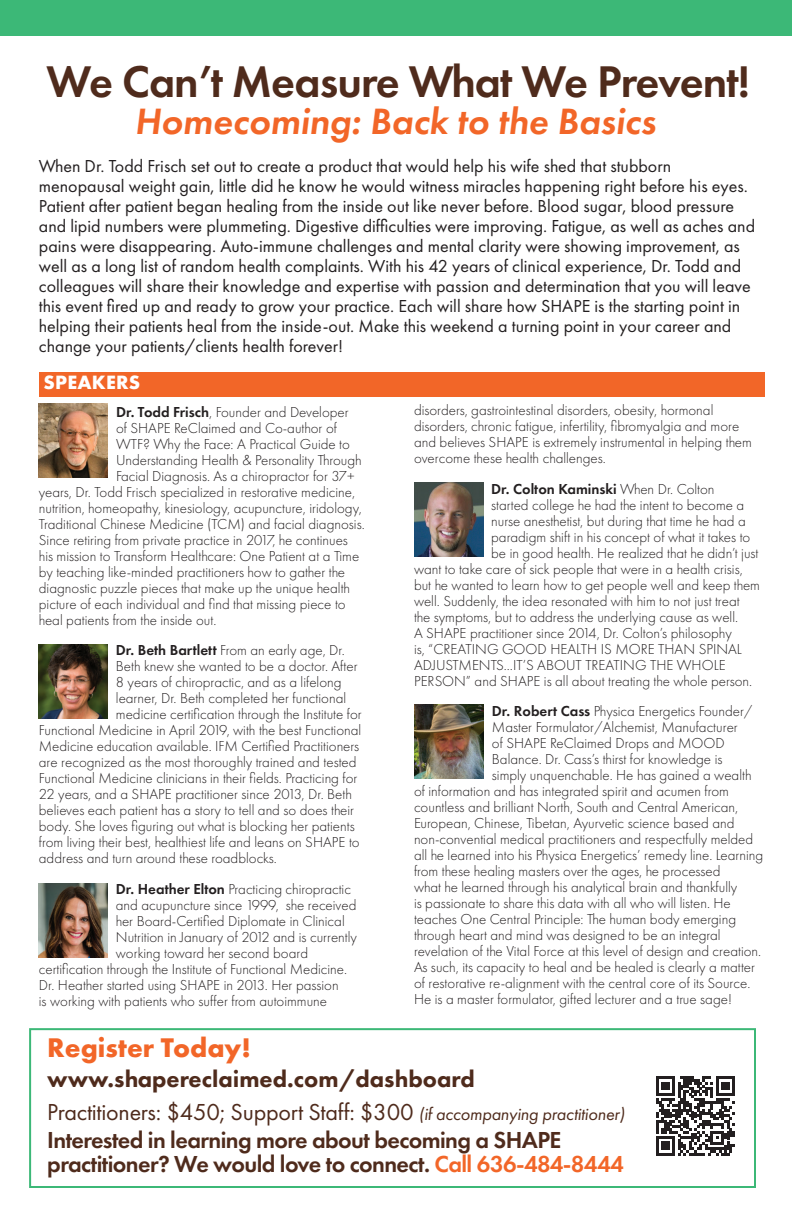
<style>
.page{position:relative;width:792px;height:1224px;background:#fff}
.page>*{position:absolute;margin:0;border:0;box-sizing:border-box;transform-origin:0 0}
.t1{font:600 46px "Futura PT";letter-spacing:-.02em;color:#4f2b1c}
.t2{font:italic 600 38px "Futura PT";color:#f26628}
.t3{font:700 28px "Futura PT";color:#f26628}
.t4{font:24px/32.4px "Futura PT";letter-spacing:-.01em;color:#4f2b1c}
.t5{font:600 24px/24px "Futura PT";letter-spacing:-.025em;color:#4f2b1c}
.t6{font:700 20px "Futura PT";letter-spacing:.01em;color:#fff}
.t7{font:18px/20px "Futura PT";color:#231f20}
.t8{font:300 15px/16px "Futura PT";color:#231f20}
.t9{font:600 15px "Futura PT";color:#231f20}
.s1{font-weight:600}
.s2{font-weight:300}
.s3{font-weight:800}
.s4{font-style:italic;font-size:18px}
.s5{color:#f26628}
</style>
<div class="page">
<div style="left:0;top:0;width:792px;height:36px;background:#3cb877"></div>
<div style="left:29px;top:1028px;width:727px;height:160px;border:2px solid #3cb877"></div>
<img style="left:39px;top:404px;width:69px;height:74px">
<img style="left:39px;top:883px;width:69px;height:74px">
<img style="left:414px;top:482px;width:69px;height:74px">
<img style="left:415px;top:704px;width:69px;height:74px">
<img style="left:39px;top:644px;width:69px;height:74px">
<div style="left:39px;top:372px;width:726px;height:24px;background:#f26628"></div>
<svg style="left:656px;top:1076px;width:79px;height:80px"></svg>
<h1 class="t1" style="left:47px;top:53px;width:705px">We Can’t Measure What We Prevent!</h1>
<h2 class="t2" style="left:135px;top:97px;width:523px">Homecoming: Back to the Basics</h2>
<p class="t7" style="left:39px;top:156px;width:718px">When Dr. Todd Frisch set out to create a product that would help his wife shed that stubborn menopausal weight gain, little did he know he would witness miracles happening right before his eyes.<br>Patient after patient began healing from the inside out like never before. Blood sugar, blood pressure and lipid numbers were plummeting. Digestive difficulties were improving. Fatigue, as well as aches and pains were disappearing. Auto-immune challenges and mental clarity were showing improvement, as well as a long list of random health complaints. With his 42 years of clinical experience, Dr. Todd and colleagues will share their knowledge and expertise with passion and determination that you will leave this event fired up and ready to grow your practice. Each will share how SHAPE is the starting point in helping their patients heal from the inside-out. Make this weekend a turning point in your career and change your patients/clients health forever!</p>
<h3 class="t6" style="left:44px;top:370px;width:98px">SPEAKERS</h3>
<p class="t8" style="left:116px;top:404px;width:234px"><span class="s1">Dr. Todd Frisch</span>, Founder and Developer</p>
<p class="t8" style="left:116px;top:420px;width:223px">of SHAPE ReClaimed and Co-author of</p>
<p class="t8" style="left:116px;top:436px;width:235px">WTF? Why the Face: A Practical Guide to</p>
<p class="t8" style="left:116px;top:452px;width:247px">Understanding Health &amp; Personality Through</p>
<p class="t8" style="left:116px;top:468px;width:240px">Facial Diagnosis. As a chiropractor for 37+</p>
<p class="t8" style="left:39px;top:484px;width:318px">years, Dr. Todd Frisch specialized in restorative medicine,</p>
<p class="t8" style="left:39px;top:500px;width:324px">nutrition, homeopathy, kinesiology, acupuncture, iridology,</p>
<p class="t8" style="left:39px;top:516px;width:327px">Traditional Chinese Medicine (TCM) and facial diagnosis.</p>
<p class="t8" style="left:39px;top:532px;width:311px">Since retiring from private practice in 2017, he continues</p>
<p class="t8" style="left:39px;top:548px;width:322px">his mission to Transform Healthcare: One Patient at a Time</p>
<p class="t8" style="left:39px;top:564px;width:308px">by teaching like-minded practitioners how to gather the</p>
<p class="t8" style="left:39px;top:580px;width:313px">diagnostic puzzle pieces that make up the unique health</p>
<p class="t8" style="left:39px;top:596px;width:308px">picture of each individual and find that missing piece to</p>
<p class="t8" style="left:39px;top:612px;width:179px">heal patients from the inside out.</p>
<p class="t8" style="left:116px;top:642px;width:230px"><span class="s1">Dr. Beth Bartlett</span> From an early age, Dr.</p>
<p class="t8" style="left:116px;top:658px;width:243px">Beth knew she wanted to be a doctor. After</p>
<p class="t8" style="left:116px;top:674px;width:227px">8 years of chiropractic, and as a lifelong</p>
<p class="t8" style="left:116px;top:690px;width:232px">learner, Dr. Beth completed her functional</p>
<p class="t8" style="left:116px;top:706px;width:247px">medicine certification through the Institute for</p>
<p class="t8" style="left:39px;top:722px;width:324px">Functional Medicine in April 2019, with the best Functional</p>
<p class="t8" style="left:39px;top:738px;width:322px">Medicine education available. IFM Certified Practitioners</p>
<p class="t8" style="left:39px;top:754px;width:319px">are recognized as the most thoroughly trained and tested</p>
<p class="t8" style="left:39px;top:770px;width:320px">Functional Medicine clinicians in their fields. Practicing for</p>
<p class="t8" style="left:39px;top:786px;width:315px">22 years, and a SHAPE practitioner since 2013, Dr. Beth</p>
<p class="t8" style="left:39px;top:802px;width:317px">believes each patient has a story to tell and so does their</p>
<p class="t8" style="left:39px;top:818px;width:317px">body. She loves figuring out what is blocking her patients</p>
<p class="t8" style="left:39px;top:834px;width:322px">from living their best, healthiest life and leans on SHAPE to</p>
<p class="t8" style="left:39px;top:850px;width:239px">address and turn around these roadblocks.</p>
<p class="t8" style="left:116px;top:881px;width:237px"><span class="s1">Dr. Heather Elton</span> Practicing chiropractic</p>
<p class="t8" style="left:116px;top:897px;width:242px">and acupuncture since 1999, she received</p>
<p class="t8" style="left:116px;top:913px;width:230px">her Board-Certified Diplomate in Clinical</p>
<p class="t8" style="left:116px;top:929px;width:243px">Nutrition in January of 2012 and is currently</p>
<p class="t8" style="left:116px;top:945px;width:194px">working toward her second board</p>
<p class="t8" style="left:39px;top:961px;width:310px">certification through the Institute of Functional Medicine.</p>
<p class="t8" style="left:39px;top:977px;width:301px">Dr. Heather started using SHAPE in 2013. Her passion</p>
<p class="t8" style="left:39px;top:993px;width:290px">is working with patients who suffer from autoimmune</p>
<p class="t8" style="left:414px;top:402px;width:339px">disorders, gastrointestinal disorders, obesity, hormonal disorders, chronic fatigue, infertility, fibromyalgia and more and believes SHAPE is extremely instrumental in helping them overcome these health challenges.</p>
<p class="t9" style="left:491px;top:479px;width:225px">Dr. Colton Kaminski <span class="s2">When Dr. Colton</span></p>
<p class="t8" style="left:491px;top:497px;width:255px">started college he had the intent to become a</p>
<p class="t8" style="left:491px;top:513px;width:256px">nurse anesthetist, but during that time he had a</p>
<p class="t8" style="left:491px;top:529px;width:261px">paradigm shift in his concept of what it takes to</p>
<p class="t8" style="left:491px;top:545px;width:269px">be in good health. He realized that he didn’t just</p>
<p class="t8" style="left:414px;top:561px;width:330px">want to take care of sick people that were in a health crisis,</p>
<p class="t8" style="left:414px;top:577px;width:348px">but he wanted to learn how to get people well and keep them</p>
<p class="t8" style="left:414px;top:593px;width:327px">well. Suddenly, the idea resonated with him to not just treat</p>
<p class="t8" style="left:414px;top:609px;width:326px">the symptoms, but to address the underlying cause as well.</p>
<p class="t8" style="left:414px;top:625px;width:319px">A SHAPE practitioner since 2014, Dr. Colton’s philosophy</p>
<p class="t8" style="left:414px;top:641px;width:330px">is, “CREATING GOOD HEALTH IS MORE THAN SPINAL</p>
<p class="t8" style="left:414px;top:657px;width:313px">ADJUSTMENTS…IT’S ABOUT TREATING THE WHOLE</p>
<p class="t8" style="left:414px;top:673px;width:340px">PERSON” and SHAPE is all about treating the whole person.</p>
<p class="t8" style="left:492px;top:703px;width:262px"><span class="s1">Dr. Robert Cass</span> Physica Energetics Founder/</p>
<p class="t8" style="left:492px;top:719px;width:247px">Master Formulator/Alchemist, Manufacturer</p>
<p class="t8" style="left:492px;top:735px;width:234px">of SHAPE ReClaimed Drops and MOOD</p>
<p class="t8" style="left:492px;top:751px;width:232px">Balance. Dr. Cass’s thirst for knowledge is</p>
<p class="t8" style="left:492px;top:767px;width:261px">simply unquenchable. He has gained a wealth</p>
<p class="t8" style="left:414px;top:783px;width:316px">of information and has integrated spirit and acumen from</p>
<p class="t8" style="left:414px;top:799px;width:326px">countless and brilliant North, South and Central American,</p>
<p class="t8" style="left:414px;top:815px;width:322px">European, Chinese, Tibetan, Ayurvetic science based and</p>
<p class="t8" style="left:414px;top:831px;width:341px">non-convential medical practitioners and respectfully melded</p>
<p class="t8" style="left:414px;top:847px;width:351px">all he learned into his Physica Energetics’ remedy line. Learning</p>
<p class="t8" style="left:414px;top:863px;width:308px">from these healing masters over the ages, he processed</p>
<p class="t8" style="left:414px;top:879px;width:325px">what he learned through his analytical brain and thankfully</p>
<p class="t8" style="left:414px;top:895px;width:318px">is passionate to share this data with all who will listen. He</p>
<p class="t8" style="left:414px;top:911px;width:324px">teaches One Central Principle: The human body emerging</p>
<p class="t8" style="left:414px;top:927px;width:308px">through heart and mind was designed to be an integral</p>
<p class="t8" style="left:414px;top:943px;width:349px">revelation of the Vital Force at this level of design and creation.</p>
<p class="t8" style="left:414px;top:959px;width:343px">As such, its capacity to heal and be healed is clearly a matter</p>
<p class="t8" style="left:414px;top:975px;width:338px">of restorative re-alignment with the central core of its Source.</p>
<p class="t8" style="left:414px;top:991px;width:319px">He is a master formulator, gifted lecturer and a true sage!</p>
<h3 class="t3" style="left:47px;top:1030px;width:205px">Register Today!</h3>
<h3 class="t4" style="left:47px;top:1063px;width:579px"><span class="s3">www.shapereclaimed.com/dashboard<br></span>Practitioners: $450; Support Staff: $300 <span class="s4">(if accompanying practitioner)</span></h3>
<h3 class="t5" style="left:47px;top:1128px;width:578px">Interested in learning more about becoming a SHAPE practitioner? We would love to connect. <span class="s5">Call 636-484-8444</span></h3>
</div>
